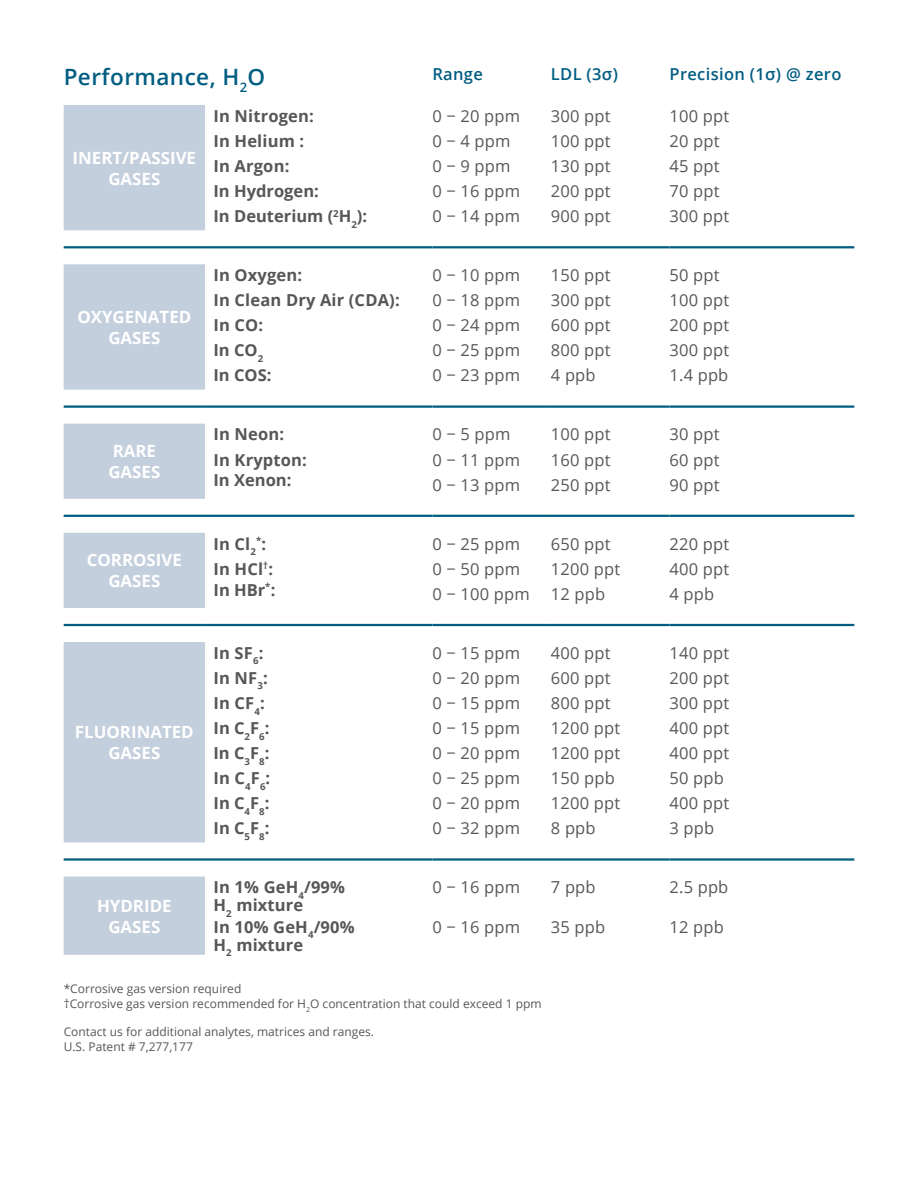
<style>
.page{position:relative;width:918px;height:1188px;background:#fff}
.page>*{position:absolute;margin:0;border:0;box-sizing:border-box;transform-origin:0 0}
.t1{font:600 22.5px "Open Sans";letter-spacing:.02em;color:#005d82}
.t2{font:700 16.8px/21px "Open Sans";color:#fff;text-align:center}
.t3{font:16.5px "Open Sans";letter-spacing:.01em;color:#575756}
.t4{font:700 16.5px/18px "Open Sans";letter-spacing:.01em;color:#575756}
.t5{font:600 16.5px "Open Sans";letter-spacing:.02em;color:#005d82}
.t6{font:12px/14.4px "Open Sans";color:#575756}
.t7{font:700 9.6px "Open Sans";color:#575756}
.s1{font-size:16.5px}
</style>
<div class="page">
<svg style="left:64px;top:105px;width:141px;height:850px;fill:#c4cfdd"></svg>
<hr style="left:64px;top:246px;width:141px;height:2px;background:#005d82">
<hr style="left:205px;top:246px;width:227px;height:2px;background:#005d82">
<hr style="left:432px;top:246px;width:119px;height:2px;background:#005d82">
<hr style="left:551px;top:246px;width:119px;height:2px;background:#005d82">
<hr style="left:670px;top:246px;width:184px;height:2px;background:#005d82">
<hr style="left:64px;top:405px;width:141px;height:3px;background:#005d82">
<hr style="left:205px;top:405px;width:227px;height:3px;background:#005d82">
<hr style="left:432px;top:405px;width:119px;height:3px;background:#005d82">
<hr style="left:551px;top:405px;width:119px;height:3px;background:#005d82">
<hr style="left:670px;top:405px;width:184px;height:3px;background:#005d82">
<hr style="left:64px;top:515px;width:141px;height:2px;background:#005d82">
<hr style="left:205px;top:515px;width:227px;height:2px;background:#005d82">
<hr style="left:432px;top:515px;width:119px;height:2px;background:#005d82">
<hr style="left:551px;top:515px;width:119px;height:2px;background:#005d82">
<hr style="left:670px;top:515px;width:184px;height:2px;background:#005d82">
<hr style="left:64px;top:624px;width:141px;height:2px;background:#005d82">
<hr style="left:205px;top:624px;width:227px;height:2px;background:#005d82">
<hr style="left:432px;top:624px;width:119px;height:2px;background:#005d82">
<hr style="left:551px;top:624px;width:119px;height:2px;background:#005d82">
<hr style="left:670px;top:624px;width:184px;height:2px;background:#005d82">
<hr style="left:64px;top:858px;width:141px;height:3px;background:#005d82">
<hr style="left:205px;top:858px;width:227px;height:3px;background:#005d82">
<hr style="left:432px;top:858px;width:119px;height:3px;background:#005d82">
<hr style="left:551px;top:858px;width:119px;height:3px;background:#005d82">
<hr style="left:670px;top:858px;width:184px;height:3px;background:#005d82">
<h1 class="t1" style="left:64px;top:61px;width:203px">Performance, H<sub>2</sub>O</h1>
<p class="t5" style="left:432px;top:63px;width:52px">Range</p>
<p class="t5" style="left:551px;top:63px;width:68px">LDL (3σ)</p>
<p class="t5" style="left:670px;top:63px;width:173px">Precision (1σ) @ zero</p>
<p class="t2" style="left:73px;top:147px;width:125px">INERT/PASSIVE<br>GASES</p>
<p class="t2" style="left:77px;top:306px;width:115px">OXYGENATED<br>GASES</p>
<p class="t2" style="left:108px;top:440px;width:53px;text-align:left">RARE<br>GASES</p>
<p class="t2" style="left:87px;top:549px;width:97px">CORROSIVE<br>GASES</p>
<p class="t2" style="left:75px;top:721px;width:120px">FLUORINATED<br>GASES</p>
<p class="t4" style="left:214px;top:106px;width:102px">In Nitrogen:</p>
<p class="t3" style="left:432px;top:105px;width:89px">0 − 20 ppm</p>
<p class="t3" style="left:551px;top:105px;width:61px">300 ppt</p>
<p class="t3" style="left:670px;top:105px;width:61px">100 ppt</p>
<p class="t4" style="left:214px;top:132px;width:92px">In Helium :</p>
<p class="t3" style="left:432px;top:130px;width:80px">0 − 4 ppm</p>
<p class="t3" style="left:551px;top:130px;width:61px">100 ppt</p>
<p class="t3" style="left:670px;top:130px;width:52px">20 ppt</p>
<p class="t4" style="left:214px;top:157px;width:77px">In Argon:</p>
<p class="t3" style="left:432px;top:155px;width:80px">0 − 9 ppm</p>
<p class="t3" style="left:551px;top:155px;width:61px">130 ppt</p>
<p class="t3" style="left:670px;top:155px;width:52px">45 ppt</p>
<p class="t4" style="left:214px;top:182px;width:107px">In Hydrogen:</p>
<p class="t3" style="left:432px;top:180px;width:89px">0 − 16 ppm</p>
<p class="t3" style="left:551px;top:180px;width:61px">200 ppt</p>
<p class="t3" style="left:670px;top:180px;width:52px">70 ppt</p>
<p class="t4" style="left:214px;top:207px;width:155px">In Deuterium (<sup>2</sup>H<sub>2</sub>):</p>
<p class="t3" style="left:432px;top:205px;width:89px">0 − 14 ppm</p>
<p class="t3" style="left:551px;top:205px;width:61px">900 ppt</p>
<p class="t3" style="left:670px;top:205px;width:61px">300 ppt</p>
<p class="t4" style="left:214px;top:266px;width:90px">In Oxygen:</p>
<p class="t3" style="left:432px;top:264px;width:89px">0 − 10 ppm</p>
<p class="t3" style="left:551px;top:264px;width:61px">150 ppt</p>
<p class="t3" style="left:670px;top:264px;width:52px">50 ppt</p>
<p class="t4" style="left:214px;top:291px;width:188px">In Clean Dry Air (CDA):</p>
<p class="t3" style="left:432px;top:289px;width:89px">0 − 18 ppm</p>
<p class="t3" style="left:551px;top:289px;width:61px">300 ppt</p>
<p class="t3" style="left:670px;top:289px;width:61px">100 ppt</p>
<p class="t4" style="left:214px;top:316px;width:51px">In CO:</p>
<p class="t3" style="left:432px;top:314px;width:89px">0 − 24 ppm</p>
<p class="t3" style="left:551px;top:314px;width:61px">600 ppt</p>
<p class="t3" style="left:670px;top:314px;width:61px">200 ppt</p>
<p class="t4" style="left:214px;top:341px;width:51px">In CO<sub>2</sub></p>
<p class="t3" style="left:432px;top:339px;width:89px">0 − 25 ppm</p>
<p class="t3" style="left:551px;top:339px;width:61px">800 ppt</p>
<p class="t3" style="left:670px;top:339px;width:61px">300 ppt</p>
<p class="t4" style="left:214px;top:366px;width:60px">In COS:</p>
<p class="t3" style="left:432px;top:364px;width:89px">0 − 23 ppm</p>
<p class="t3" style="left:551px;top:364px;width:46px">4 ppb</p>
<p class="t3" style="left:670px;top:364px;width:60px">1.4 ppb</p>
<p class="t4" style="left:214px;top:425px;width:72px">In Neon:</p>
<p class="t3" style="left:432px;top:423px;width:80px">0 − 5 ppm</p>
<p class="t3" style="left:551px;top:423px;width:61px">100 ppt</p>
<p class="t3" style="left:670px;top:423px;width:52px">30 ppt</p>
<p class="t4" style="left:214px;top:450px;width:95px">In Krypton:</p>
<p class="t3" style="left:432px;top:448px;width:89px">0 − 11 ppm</p>
<p class="t3" style="left:551px;top:448px;width:61px">160 ppt</p>
<p class="t3" style="left:670px;top:448px;width:52px">60 ppt</p>
<p class="t4" style="left:214px;top:471px;width:79px">In Xenon:</p>
<p class="t3" style="left:432px;top:473px;width:89px">0 − 13 ppm</p>
<p class="t3" style="left:551px;top:473px;width:61px">250 ppt</p>
<p class="t3" style="left:670px;top:473px;width:52px">90 ppt</p>
<p class="t4" style="left:214px;top:534px;width:44px">In Cl<sub>2</sub></p>
<p class="t7" style="left:256px;top:534px;width:12px">*<span class="s1">:</span></p>
<p class="t3" style="left:432px;top:532px;width:89px">0 − 25 ppm</p>
<p class="t3" style="left:551px;top:532px;width:61px">650 ppt</p>
<p class="t3" style="left:670px;top:532px;width:61px">220 ppt</p>
<p class="t4" style="left:214px;top:559px;width:61px">In HCl<sup>†</sup>:</p>
<p class="t3" style="left:432px;top:557px;width:89px">0 − 50 ppm</p>
<p class="t3" style="left:551px;top:557px;width:71px">1200 ppt</p>
<p class="t3" style="left:670px;top:557px;width:61px">400 ppt</p>
<p class="t4" style="left:214px;top:580px;width:63px">In HBr<sup>*</sup>:</p>
<p class="t3" style="left:432px;top:583px;width:99px">0 − 100 ppm</p>
<p class="t3" style="left:551px;top:583px;width:56px">12 ppb</p>
<p class="t3" style="left:670px;top:583px;width:46px">4 ppb</p>
<p class="t4" style="left:214px;top:643px;width:51px">In SF<sub>6</sub>:</p>
<p class="t3" style="left:432px;top:642px;width:89px">0 − 15 ppm</p>
<p class="t3" style="left:551px;top:642px;width:61px">400 ppt</p>
<p class="t3" style="left:670px;top:642px;width:61px">140 ppt</p>
<p class="t4" style="left:214px;top:669px;width:56px">In NF<sub>3</sub>:</p>
<p class="t3" style="left:432px;top:667px;width:89px">0 − 20 ppm</p>
<p class="t3" style="left:551px;top:667px;width:61px">600 ppt</p>
<p class="t3" style="left:670px;top:667px;width:61px">200 ppt</p>
<p class="t4" style="left:214px;top:694px;width:53px">In CF<sub>4</sub>:</p>
<p class="t3" style="left:432px;top:692px;width:89px">0 − 15 ppm</p>
<p class="t3" style="left:551px;top:692px;width:61px">800 ppt</p>
<p class="t3" style="left:670px;top:692px;width:61px">300 ppt</p>
<p class="t4" style="left:214px;top:719px;width:57px">In C<sub>2</sub>F<sub>6</sub>:</p>
<p class="t3" style="left:432px;top:717px;width:89px">0 − 15 ppm</p>
<p class="t3" style="left:551px;top:717px;width:71px">1200 ppt</p>
<p class="t3" style="left:670px;top:717px;width:61px">400 ppt</p>
<p class="t4" style="left:214px;top:744px;width:57px">In C<sub>3</sub>F<sub>8</sub>:</p>
<p class="t3" style="left:432px;top:742px;width:89px">0 − 20 ppm</p>
<p class="t3" style="left:551px;top:742px;width:71px">1200 ppt</p>
<p class="t3" style="left:670px;top:742px;width:61px">400 ppt</p>
<p class="t4" style="left:214px;top:769px;width:58px">In C<sub>4</sub>F<sub>6</sub>:</p>
<p class="t3" style="left:432px;top:767px;width:89px">0 − 25 ppm</p>
<p class="t3" style="left:551px;top:767px;width:65px">150 ppb</p>
<p class="t3" style="left:670px;top:767px;width:56px">50 ppb</p>
<p class="t4" style="left:214px;top:794px;width:57px">In C<sub>4</sub>F<sub>8</sub>:</p>
<p class="t3" style="left:432px;top:792px;width:89px">0 − 20 ppm</p>
<p class="t3" style="left:551px;top:792px;width:71px">1200 ppt</p>
<p class="t3" style="left:670px;top:792px;width:61px">400 ppt</p>
<p class="t4" style="left:214px;top:819px;width:57px">In C<sub>5</sub>F<sub>8</sub>:</p>
<p class="t3" style="left:432px;top:817px;width:89px">0 − 32 ppm</p>
<p class="t3" style="left:551px;top:817px;width:46px">8 ppb</p>
<p class="t3" style="left:670px;top:817px;width:46px">3 ppb</p>
<p class="t4" style="left:214px;top:878px;width:133px">In 1% GeH<sub>4</sub>/99%<br>H<sub>2</sub> mixture</p>
<p class="t3" style="left:432px;top:876px;width:89px">0 − 16 ppm</p>
<p class="t3" style="left:551px;top:876px;width:46px">7 ppb</p>
<p class="t3" style="left:670px;top:876px;width:60px">2.5 ppb</p>
<p class="t4" style="left:214px;top:917px;width:143px">In 10% GeH<sub>4</sub>/90%<br>H<sub>2</sub> mixture</p>
<p class="t3" style="left:432px;top:915px;width:89px">0 − 16 ppm</p>
<p class="t3" style="left:551px;top:915px;width:56px">35 ppb</p>
<p class="t3" style="left:670px;top:915px;width:56px">12 ppb</p>
<p class="t6" style="left:64px;top:981px;width:479px">*Corrosive gas version required<br>†Corrosive gas version recommended for H<sub>2</sub>O concentration that could exceed 1 ppm</p>
<p class="t6" style="left:64px;top:1025px;width:312px">Contact us for additional analytes, matrices and ranges.<br>U.S. Patent # 7,277,177</p>
<p class="t2" style="left:97px;top:895px;width:76px">HYDRIDE<br>GASES</p>
</div>
